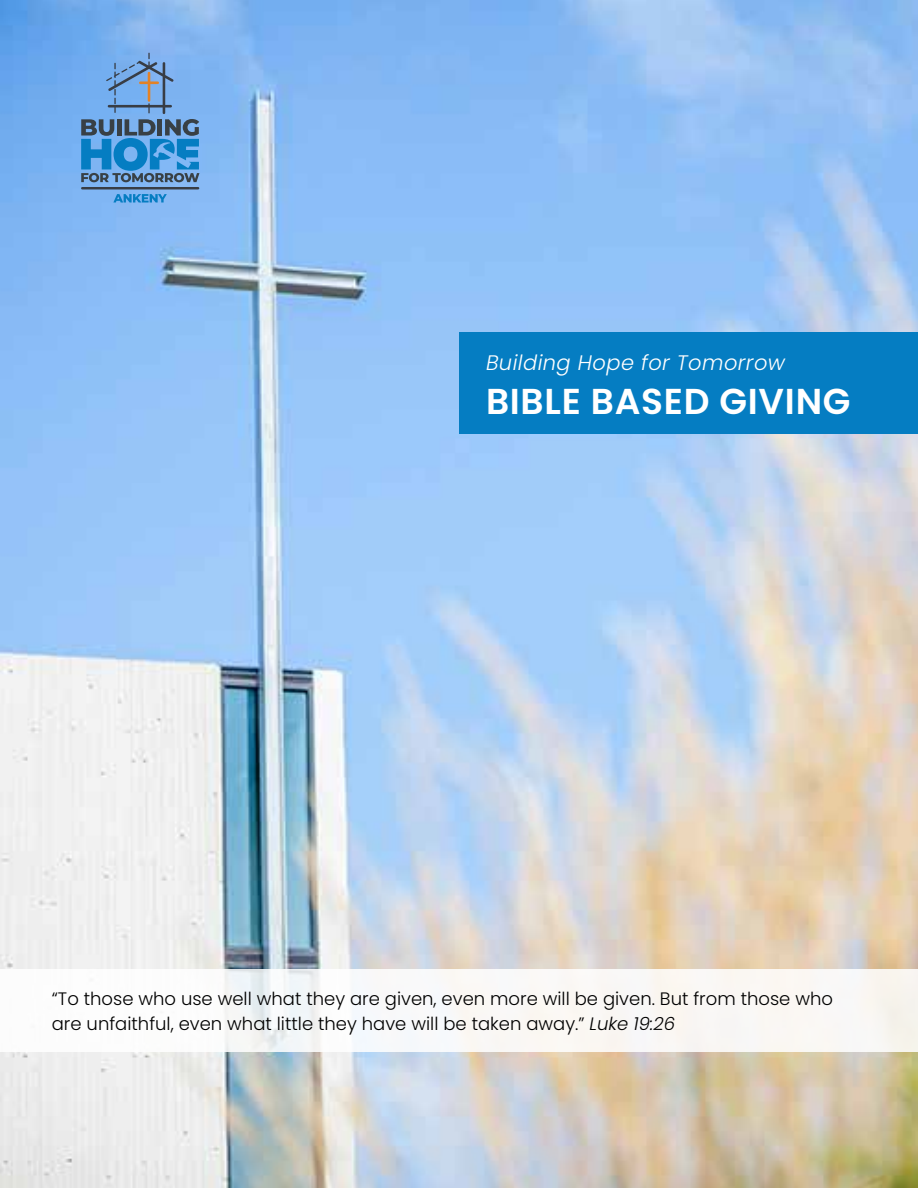
<style>
.page{position:relative;width:918px;height:1188px;background:#fff}
.page>*{position:absolute;margin:0;border:0;box-sizing:border-box;transform-origin:0 0}
.t1{font:600 36px "Poppins";letter-spacing:.02em;color:#fff}
.t2{font:italic 300 21px "Poppins";letter-spacing:.02em;color:#fff}
.t3{font:300 18px/25.5px "Poppins";color:#000}
.s1{font-style:italic}
</style>
<div class="page">
<img style="left:0;top:0;width:918px;height:1188px">
<div style="left:0;top:970px;width:918px;height:82px;background:#faf8f7"></div>
<svg style="left:113px;top:194px;width:54px;height:9px"></svg>
<hr style="left:82px;top:187px;width:116px;height:2px;background:#383d45">
<svg style="left:81px;top:53px;width:118px;height:129px;background:#5f97cd"></svg>
<div style="left:459px;top:332px;width:459px;height:102px;background:#057dc2"></div>
<p class="t2" style="left:486px;top:351px;width:301px">Building Hope for Tomorrow</p>
<h1 class="t1" style="left:486px;top:380px;width:366px">BIBLE BASED GIVING</h1>
<p class="t3" style="left:52px;top:986px;width:783px">“To those who use well what they are given, even more will be given. But from those who are unfaithful, even what little they have will be taken away.” <span class="s1">Luke 19:26</span></p>
</div>
